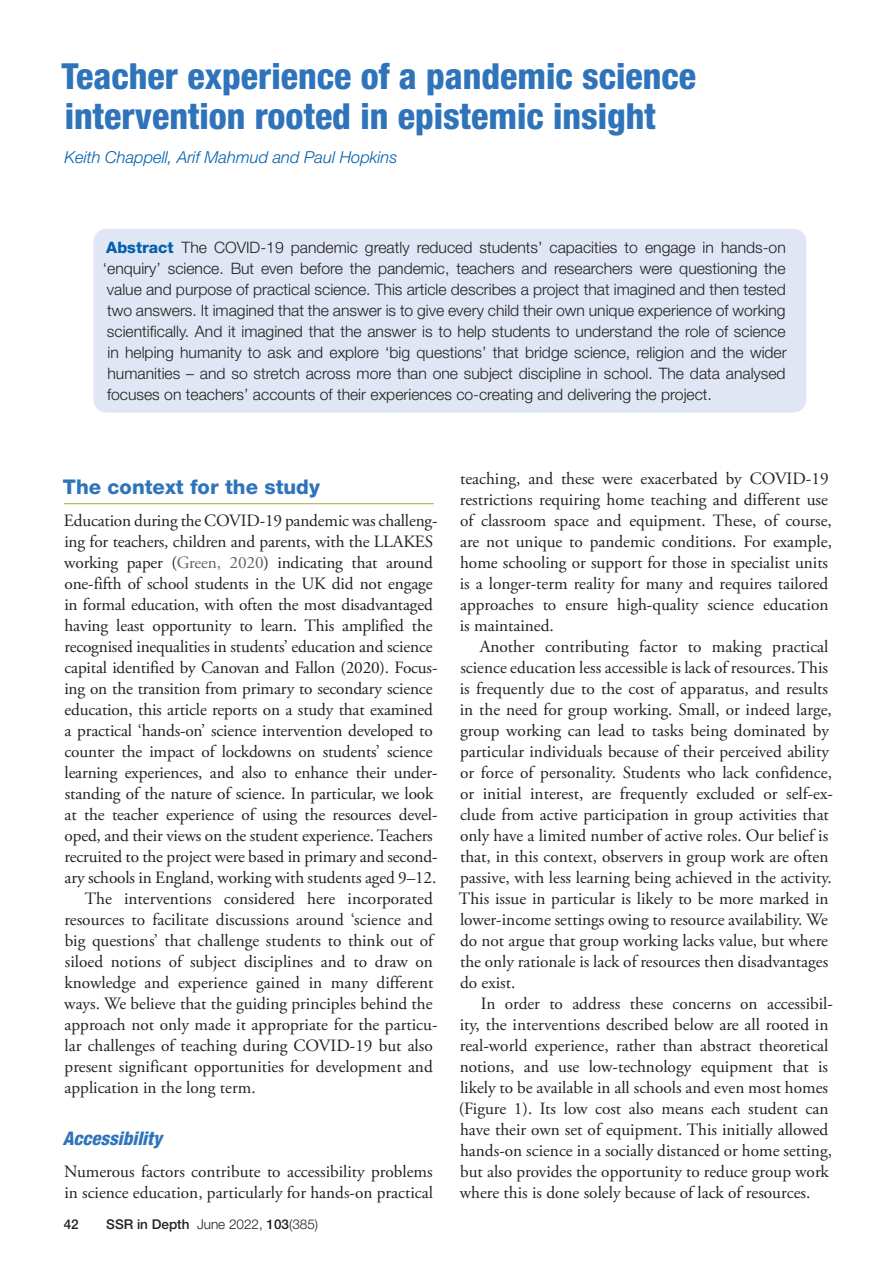
<style>
.page{position:relative;width:893px;height:1263px;background:#fff}
.page>*{position:absolute;margin:0;border:0;box-sizing:border-box;transform-origin:0 0}
.CH_head{font:800 condensed 36px/39px "Helvetica Neue LT Std";color:#2f74ba}
.CH_A_head{font:800 20.25px "Helvetica Neue LT Std";color:#2f74ba}
.CH_B_head{font:italic 800 condensed 18.75px "Helvetica Neue LT Std";color:#2f74ba}
.CH_body_tx{font:17.25px/21px "Adobe Garamond Pro";color:#231f20}
.CH_body_tx_first{font:17.25px/21px "Adobe Garamond Pro";letter-spacing:-.01em;color:#231f20}
.CH_auth{font:italic 300 16.5px "Helvetica Neue LT Std";color:#0160ae}
.CH_abs_tx{font:300 15.75px/21px "Helvetica Neue LT Std";color:#231f20;text-align:justify}
.t1{font:300 13.5px "Helvetica Neue LT Std";color:#231f20}
.t2{font:500 13.5px "Helvetica Neue LT Std";color:#231f20}
.s1{font-weight:800;color:#0160ae}
.s2{color:#636366}
.s3{font-weight:500}
</style>
<div class="page">
<div style="left:94px;top:229px;width:712px;height:184px;background:#e0e6f3;border-radius:13px"></div>
<hr style="left:64px;top:503px;width:370px;height:1px;background:#a9ab38">
<p class="CH_head" style="left:61px;top:57px;width:636px">Teacher experience of a pandemic science intervention rooted in epistemic insight</p>
<p class="CH_auth" style="left:65px;top:148px;width:334px">Keith Chappell, Arif Mahmud and Paul Hopkins</p>
<p class="CH_abs_tx" style="left:103px;top:236px;width:685px"><span class="s1">Abstract</span> The COVID-19 pandemic greatly reduced students’ capacities to engage in hands-on ‘enquiry’ science. But even before the pandemic, teachers and researchers were questioning the value and purpose of practical science. This article describes a project that imagined and then tested two answers. It imagined that the answer is to give every child their own unique experience of working scientifically. And it imagined that the answer is to help students to understand the role of science in helping humanity to ask and explore ‘big questions’ that bridge science, religion and the wider humanities – and so stretch across more than one subject discipline in school. The data analysed focuses on teachers’ accounts of their experiences co-creating and delivering the project.</p>
<p class="CH_A_head" style="left:63px;top:475px;width:258px">The context for the study</p>
<p class="CH_body_tx_first" style="left:64px;top:510px;width:375px">Education during the COVID-19 pandemic was challeng&shy;ing for teachers, children and parents, with the LLAKES working paper (<span class="s2">Green, 2020</span>) indicating that around one-fifth of school students in the UK did not engage in formal education, with often the most disadvantaged having least opportunity to learn. This amplified the recognised inequalities in students’ education and science capital identified by Canovan and Fallon (2020). Focus&shy;ing on the transition from primary to secondary science education, this article reports on a study that examined a practical ‘hands-on’ science intervention developed to counter the impact of lockdowns on students’ science learning experiences, and also to enhance their under&shy;standing of the nature of science. In particular, we look at the teacher experience of using the resources devel&shy;oped, and their views on the student experience. Teachers recruited to the project were based in primary and second&shy;ary schools in England, working with students aged 9–12.</p>
<p class="CH_body_tx" style="left:64px;top:888px;width:375px;text-indent:20px">The interventions considered here incorporated resources to facilitate discussions around ‘science and big questions’ that challenge students to think out of siloed notions of subject disciplines and to draw on knowledge and experience gained in many different ways. We believe that the guiding principles behind the approach not only made it appropriate for the particu&shy;lar challenges of teaching during COVID-19 but also present significant opportunities for development and application in the long term.</p>
<p class="CH_B_head" style="left:63px;top:1127px;width:101px">Accessibility</p>
<p class="CH_body_tx_first" style="left:64px;top:1161px;width:370px">Numerous factors contribute to accessibility problems in science education, particularly for hands-on practical</p>
<p class="t2" style="left:64px;top:1216px;width:17px">42</p>
<p class="t1" style="left:106px;top:1216px;width:213px"><span class="s3">SSR in Depth</span> June 2022, <span class="s3">103</span>(385)</p>
<p class="CH_body_tx_first" style="left:460px;top:468px;width:374px">teaching, and these were exacerbated by COVID-19 restrictions requiring home teaching and different use of classroom space and equipment. These, of course, are not unique to pandemic conditions. For example, home schooling or support for those in specialist units is a longer-term reality for many and requires tailored approaches to ensure high-quality science education is maintained.</p>
<p class="CH_body_tx" style="left:459px;top:636px;width:376px;text-indent:21px">Another contributing factor to making practical science education less accessible is lack of resources. This is frequently due to the cost of apparatus, and results in the need for group working. Small, or indeed large, group working can lead to tasks being dominated by particular individuals because of their perceived ability or force of personality. Students who lack confidence, or initial interest, are frequently excluded or self-ex&shy;clude from active participation in group activities that only have a limited number of active roles. Our belief is that, in this context, observers in group work are often passive, with less learning being achieved in the activity.<br>This issue in particular is likely to be more marked in lower-income settings owing to resource availability. We do not argue that group working lacks value, but where the only rationale is lack of resources then disadvantages do exist.</p>
<p class="CH_body_tx" style="left:459px;top:993px;width:376px;text-indent:22px">In order to address these concerns on accessibil&shy;ity, the interventions described below are all rooted in real-world experience, rather than abstract theoretical notions, and use low-technology equipment that is likely to be available in all schools and even most homes (Figure 1). Its low cost also means each student can have their own set of equipment. This initially allowed hands-on science in a socially distanced or home setting, but also provides the opportunity to reduce group work where this is done solely because of lack of resources.</p>
</div>
